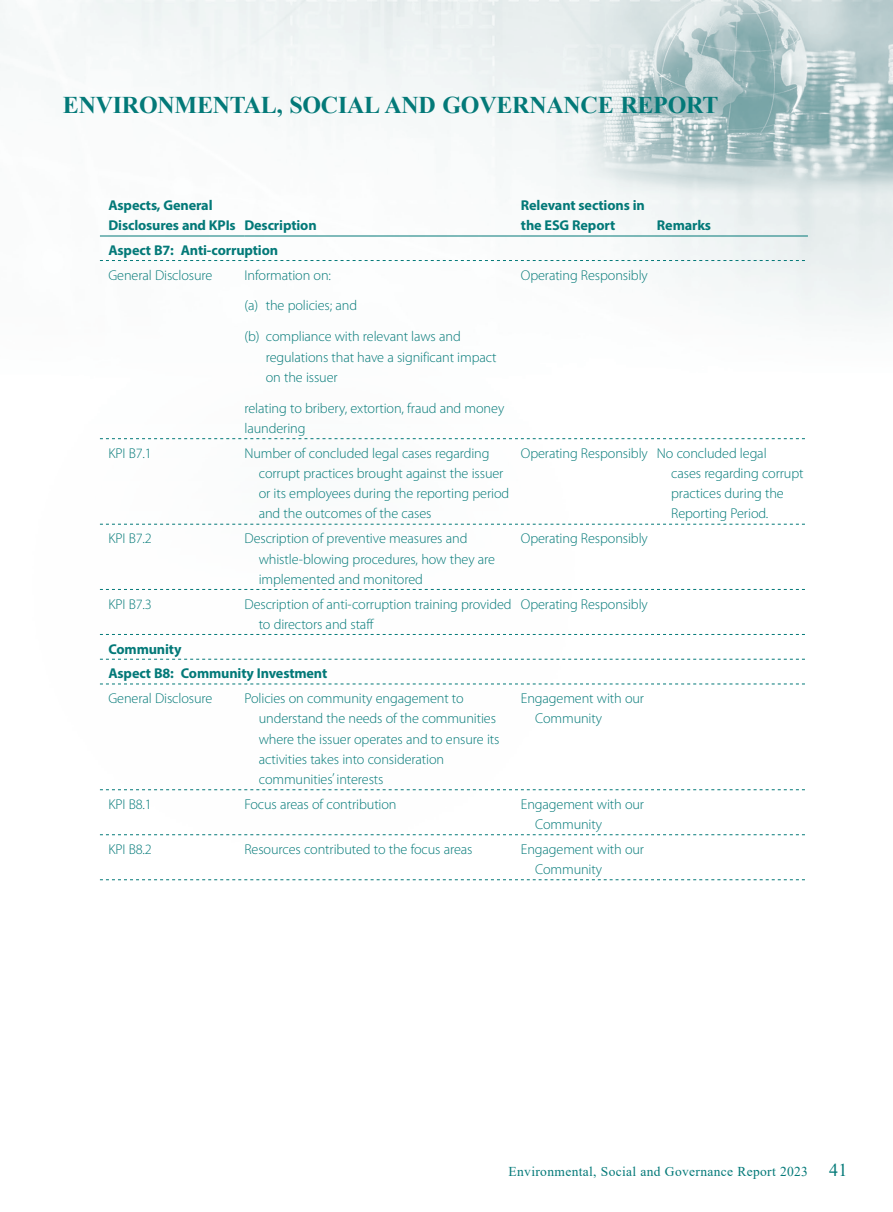
<style>
.page{position:relative;width:893px;height:1212px;background:#fff}
.page>*{position:absolute;margin:0;border:0;box-sizing:border-box;transform-origin:0 0}
.t1{font:700 24px "Times New Roman";letter-spacing:-.01em;color:#037978}
.t2{font:300 14.25px/20.2px "Myriad Pro";letter-spacing:-.01em;color:#037978}
.t3{font:700 14.25px/20.2px "Myriad Pro";letter-spacing:-.01em;color:#037978}
.t4{font:13.5px "Times New Roman";letter-spacing:.025em;color:#037978}
.s1{font-size:18px}
</style>
<div class="page">
<img style="left:0;top:0;width:893px;height:881px">
<hr style="left:100px;top:236px;width:144px;height:1px;background:#037978">
<hr style="left:244px;top:236px;width:277px;height:1px;background:#037978">
<hr style="left:521px;top:236px;width:136px;height:1px;background:#037978">
<hr style="left:657px;top:236px;width:151px;height:1px;background:#037978">
<svg style="left:100px;top:260px;width:705px;height:1px"></svg>
<svg style="left:100px;top:438px;width:705px;height:1px"></svg>
<svg style="left:100px;top:524px;width:705px;height:1px"></svg>
<svg style="left:100px;top:589px;width:705px;height:1px"></svg>
<svg style="left:100px;top:634px;width:705px;height:1px"></svg>
<svg style="left:100px;top:659px;width:705px;height:1px"></svg>
<svg style="left:100px;top:683px;width:705px;height:1px"></svg>
<svg style="left:100px;top:789px;width:705px;height:1px"></svg>
<svg style="left:100px;top:834px;width:705px;height:1px"></svg>
<svg style="left:100px;top:879px;width:705px;height:1px"></svg>
<h1 class="t1" style="left:63px;top:88px;width:657px">ENVIRONMENTAL, SOCIAL AND GOVERNANCE REPORT</h1>
<p class="t3" style="left:108px;top:194px;width:210px">Aspects, General<br>Disclosures and KPIs Description</p>
<p class="t3" style="left:521px;top:194px;width:125px">Relevant sections in the ESG Report</p>
<p class="t3" style="left:108px;top:239px;width:171px">Aspect B7: Anti-corruption</p>
<p class="t2" style="left:108px;top:265px;width:105px">General Disclosure</p>
<p class="t2" style="left:244px;top:259px;width:218px;line-height:30.9px">Information on:<br>(a) the policies; and<br>(b) compliance with relevant laws and</p>
<p class="t2" style="left:266px;top:347px;width:232px">regulations that have a significant impact on the issuer</p>
<p class="t2" style="left:244px;top:398px;width:261px">relating to bribery, extortion, fraud and money laundering</p>
<p class="t2" style="left:521px;top:265px;width:128px">Operating Responsibly</p>
<p class="t3" style="left:657px;top:215px;width:56px">Remarks</p>
<p class="t2" style="left:108px;top:443px;width:45px">KPI B7.1</p>
<p class="t2" style="left:259px;top:443px;width:252px;text-indent:-14px">Number of concluded legal cases regarding corrupt practices brought against the issuer or its employees during the reporting period and the outcomes of the cases</p>
<p class="t2" style="left:671px;top:443px;width:134px;text-indent:-150px">Operating Responsibly No concluded legal<br>cases regarding corrupt practices during the<br>Reporting Period.</p>
<p class="t2" style="left:108px;top:528px;width:45px">KPI B7.2</p>
<p class="t2" style="left:259px;top:528px;width:238px;text-indent:-14px">Description of preventive measures and whistle-blowing procedures, how they are implemented and monitored</p>
<p class="t2" style="left:521px;top:528px;width:128px">Operating Responsibly</p>
<p class="t2" style="left:108px;top:593px;width:45px">KPI B7.3</p>
<p class="t2" style="left:259px;top:593px;width:254px;text-indent:-14px">Description of anti-corruption training provided to directors and staff</p>
<p class="t2" style="left:521px;top:593px;width:128px">Operating Responsibly</p>
<p class="t3" style="left:108px;top:636px;width:220px;line-height:24.8px">Community<br>Aspect B8: Community Investment</p>
<p class="t2" style="left:108px;top:688px;width:105px">General Disclosure</p>
<p class="t2" style="left:259px;top:688px;width:242px;text-indent:-14px">Policies on community engagement to understand the needs of the communities where the issuer operates and to ensure its activities takes into consideration communities’ interests</p>
<p class="t2" style="left:535px;top:688px;width:111px;text-indent:-14px">Engagement with our<br>Community</p>
<p class="t2" style="left:108px;top:794px;width:45px">KPI B8.1</p>
<p class="t2" style="left:244px;top:794px;width:154px">Focus areas of contribution</p>
<p class="t2" style="left:535px;top:794px;width:111px;text-indent:-14px">Engagement with our<br>Community</p>
<p class="t2" style="left:108px;top:839px;width:45px">KPI B8.2</p>
<p class="t2" style="left:244px;top:839px;width:230px">Resources contributed to the focus areas</p>
<p class="t2" style="left:535px;top:839px;width:111px;text-indent:-14px">Engagement with our<br>Community</p>
<p class="t4" style="left:509px;top:1162px;width:340px">Environmental, Social and Governance Report 2023 <span class="s1">41</span></p>
</div>
